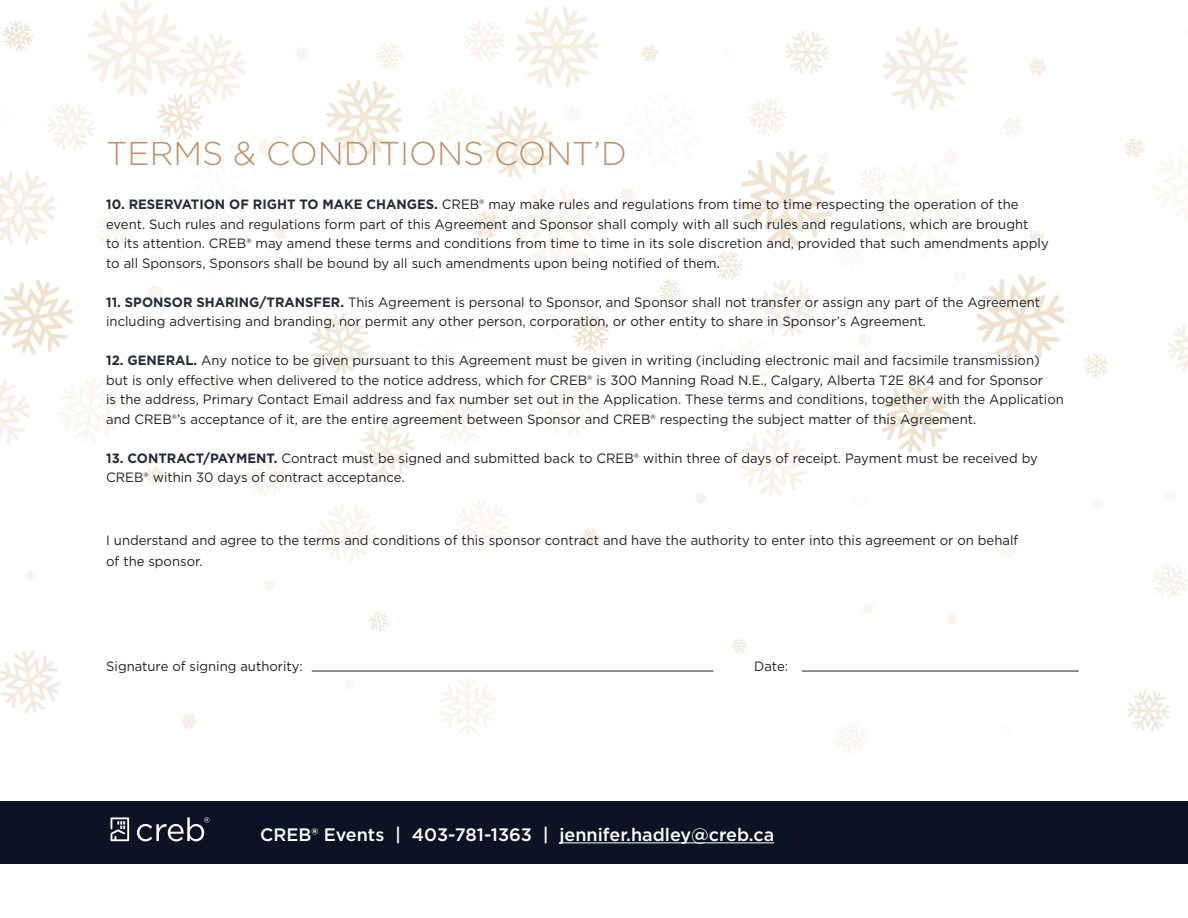
<style>
.page{position:relative;width:1188px;height:918px;background:#fff}
.page>*{position:absolute;margin:0;border:0;box-sizing:border-box;transform-origin:0 0}
.t1{font:300 33px "Gotham";color:#be926a}
.t2{font:500 18px "Gotham";color:#fff}
.t3{font:13.5px/19.5px "Gotham";color:#231f20}
.s1{font-weight:700;color:#222b3b}
</style>
<div class="page">
<div style="left:0;top:800px;width:1188px;height:64px;background:#0b1425"></div>
<svg style="left:137px;top:817px;width:72px;height:24px"></svg>
<svg style="left:111px;top:817px;width:18px;height:24px"></svg>
<hr style="left:559px;top:842px;width:215px;height:1px;background:#fff">
<img style="left:1px;top:1px;width:1186px;height:753px">
<hr style="left:312px;top:671px;width:401px;height:1px;background:#231f20">
<hr style="left:802px;top:671px;width:277px;height:1px;background:#231f20">
<p class="t1" style="left:106px;top:133px;width:522px">TERMS &amp; CONDITIONS CONT’D</p>
<p class="t3" style="left:106px;top:194px;width:944px"><span class="s1">10. RESERVATION OF RIGHT TO MAKE CHANGES.</span> CREB® may make rules and regulations from time to time respecting the operation of the event. Such rules and regulations form part of this Agreement and Sponsor shall comply with all such rules and regulations, which are brought<br>to its attention. CREB® may amend these terms and conditions from time to time in its sole discretion and, provided that such amendments apply to all Sponsors, Sponsors shall be bound by all such amendments upon being notified of them.</p>
<p class="t3" style="left:106px;top:292px;width:935px"><span class="s1">11. SPONSOR SHARING/TRANSFER.</span> This Agreement is personal to Sponsor, and Sponsor shall not transfer or assign any part of the Agreement including advertising and branding, nor permit any other person, corporation, or other entity to share in Sponsor’s Agreement.</p>
<p class="t3" style="left:106px;top:350px;width:935px"><span class="s1">12. GENERAL.</span> Any notice to be given pursuant to this Agreement must be given in writing (including electronic mail and facsimile transmission)</p>
<p class="t3" style="left:106px;top:370px;width:939px">but is only effective when delivered to the notice address, which for CREB® is 300 Manning Road N.E., Calgary, Alberta T2E 8K4 and for Sponsor</p>
<p class="t3" style="left:106px;top:389px;width:959px">is the address, Primary Contact Email address and fax number set out in the Application. These terms and conditions, together with the Application and CREB®’s acceptance of it, are the entire agreement between Sponsor and CREB® respecting the subject matter of this Agreement.</p>
<p class="t3" style="left:106px;top:448px;width:933px"><span class="s1">13. CONTRACT/PAYMENT.</span> Contract must be signed and submitted back to CREB® within three of days of receipt. Payment must be received by<br>CREB® within 30 days of contract acceptance.</p>
<p class="t3" style="left:106px;top:530px;width:914px;line-height:21px">I understand and agree to the terms and conditions of this sponsor contract and have the authority to enter into this agreement or on behalf of the sponsor.</p>
<p class="t3" style="left:106px;top:656px;width:198px">Signature of signing authority:</p>
<p class="t3" style="left:754px;top:656px;width:35px">Date:</p>
<h2 class="t2" style="left:260px;top:823px;width:516px">CREB® Events | 403-781-1363 | jennifer.hadley@creb.ca</h2>
</div>
